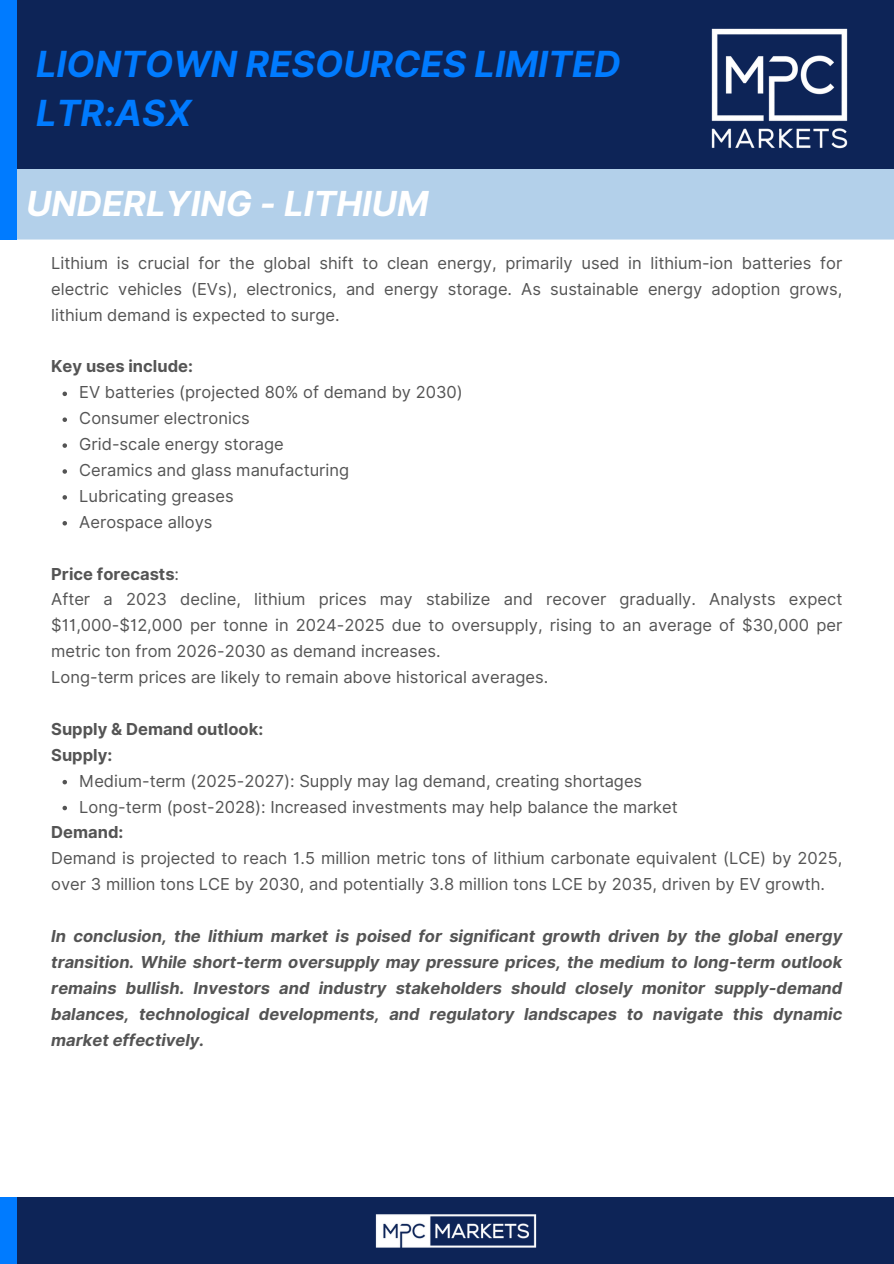
<style>
.page{position:relative;width:894px;height:1264px;background:#fff}
.page>*{position:absolute;margin:0;border:0;box-sizing:border-box;transform-origin:0 0}
.t1{font:italic 700 36px/49.5px "Inter";color:#007bff}
.t2{font:italic 700 34.5px "Inter";color:#fff}
.t3{font:16.5px/25.8px "Inter";color:#545454;text-align:justify}
.t4{font:italic 700 16.5px/25.8px "Inter";color:#545454;text-align:justify}
.t5{font:700 16.5px/25.8px "Inter";color:#545454}
.s1{font-weight:400}
</style>
<div class="page">
<div style="left:0;top:1197px;width:893px;height:66px;background:#0d2457"></div>
<div style="left:0;top:1197px;width:17px;height:66px;background:#007bff"></div>
<img style="left:375px;top:1214px;width:162px;height:34px">
<div style="left:17px;top:168px;width:876px;height:71px;background:#b3d0ea"></div>
<div style="left:0;top:0;width:893px;height:168px;background:#0d2457"></div>
<div style="left:0;top:0;width:17px;height:239px;background:#007bff"></div>
<img style="left:711px;top:28px;width:137px;height:121px">
<svg style="left:62px;top:391px;width:5px;height:5px"></svg>
<svg style="left:62px;top:417px;width:5px;height:5px"></svg>
<svg style="left:62px;top:443px;width:5px;height:5px"></svg>
<svg style="left:62px;top:469px;width:5px;height:5px"></svg>
<svg style="left:62px;top:495px;width:5px;height:4px"></svg>
<svg style="left:62px;top:521px;width:5px;height:4px"></svg>
<svg style="left:62px;top:780px;width:5px;height:4px"></svg>
<svg style="left:62px;top:805px;width:5px;height:5px"></svg>
<h1 class="t1" style="left:36px;top:39px;width:586px">LIONTOWN RESOURCES LIMITED<br>LTR:ASX</h1>
<h1 class="t2" style="left:26px;top:183px;width:403px">UNDERLYING - LITHIUM</h1>
<p class="t3" style="left:51px;top:250px;width:792px">Lithium is crucial for the global shift to clean energy, primarily used in lithium-ion batteries for electric vehicles (EVs), electronics, and energy storage. As sustainable energy adoption grows, lithium demand is expected to surge.</p>
<h2 class="t5" style="left:51px;top:353px;width:143px">Key uses include:</h2>
<p class="t3" style="left:79px;top:379px;width:385px">EV batteries (projected 80% of demand by 2030)</p>
<p class="t3" style="left:79px;top:405px;width:172px">Consumer electronics</p>
<p class="t3" style="left:79px;top:431px;width:206px">Grid-scale energy storage</p>
<p class="t3" style="left:79px;top:457px;width:271px">Ceramics and glass manufacturing</p>
<p class="t3" style="left:79px;top:483px;width:156px">Lubricating greases</p>
<p class="t3" style="left:79px;top:509px;width:135px">Aerospace alloys</p>
<p class="t5" style="left:51px;top:560px;width:129px">Price forecasts<span class="s1">:</span></p>
<p class="t3" style="left:51px;top:586px;width:792px">After a 2023 decline, lithium prices may stabilize and recover gradually. Analysts expect $11,000-$12,000 per tonne in 2024-2025 due to oversupply, rising to an average of $30,000 per metric ton from 2026-2030 as demand increases.</p>
<p class="t3" style="left:51px;top:664px;width:498px">Long-term prices are likely to remain above historical averages.</p>
<h2 class="t5" style="left:51px;top:716px;width:213px">Supply &amp; Demand outlook:<br>Supply:</h2>
<p class="t3" style="left:79px;top:767px;width:564px">Medium-term (2025-2027): Supply may lag demand, creating shortages</p>
<p class="t3" style="left:79px;top:793px;width:599px">Long-term (post-2028): Increased investments may help balance the market</p>
<p class="t5" style="left:51px;top:819px;width:74px">Demand:</p>
<p class="t3" style="left:51px;top:845px;width:792px">Demand is projected to reach 1.5 million metric tons of lithium carbonate equivalent (LCE) by 2025, over 3 million tons LCE by 2030, and potentially 3.8 million tons LCE by 2035, driven by EV growth.</p>
<h2 class="t4" style="left:51px;top:923px;width:792px">In conclusion, the lithium market is poised for significant growth driven by the global energy transition. While short-term oversupply may pressure prices, the medium to long-term outlook remains bullish. Investors and industry stakeholders should closely monitor supply-demand balances, technological developments, and regulatory landscapes to navigate this dynamic market effectively.</h2>
</div>
